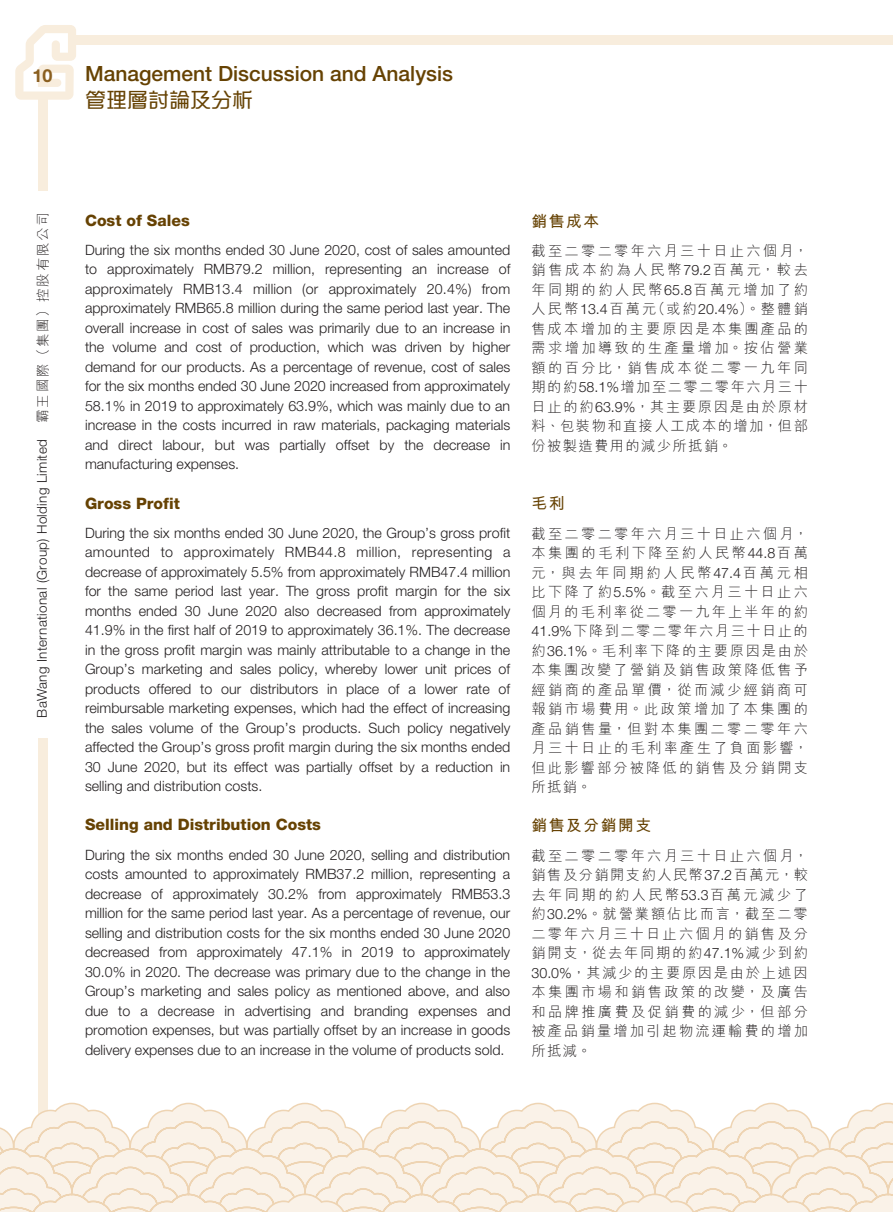
<style>
.page{position:relative;width:893px;height:1212px;background:#fff}
.page>*{position:absolute;margin:0;border:0;box-sizing:border-box;transform-origin:0 0}
.t1{font:500 21px "Helvetica Neue LT Std";color:#664203}
.t2{font:500 21px "MJ Ngai HK";color:#664203}
.t3{font:700 18px "Helvetica Neue LT Std";color:#8a5f20}
.t4{font:800 15.75px "Helvetica Neue LT Std";color:#664203}
.t5{font:700 15.75px "M Hei HK";letter-spacing:.1em;color:#664203}
.t6{font:300 14.25px/19.5px "Helvetica Neue LT Std";color:#231f20;text-align:justify}
.t7{font:300 14.25px/19.5px "M Hei HK";letter-spacing:.15em;color:#231f20;text-align:justify}
.t8{font:300 13.5px "Helvetica Neue LT Std";letter-spacing:.025em;color:#231f20}
.s1{font-family:"M Hei HK"}
.s2{font-family:"Helvetica Neue LT Std"}
</style>
<div class="page">
<div style="left:38px;top:93px;width:9px;height:98px;background:#f8eddd"></div>
<div style="left:38px;top:738px;width:9px;height:408px;background:#f8eddd"></div>
<svg style="left:15px;top:25px;width:61px;height:75px"></svg>
<div style="left:76px;top:35px;width:817px;height:9px;background:#f8eddd"></div>
<svg style="left:0;top:1102px;width:770px;height:110px;background:#f9f0e4"></svg>
<svg style="left:245px;top:1193px;width:469px;height:19px;background:#f8eddf"></svg>
<svg style="left:770px;top:1102px;width:123px;height:110px;background:#f9efe4"></svg>
<p class="t3" style="left:33px;top:64px;width:22px">10</p>
<h1 class="t1" style="left:85px;top:61px;width:370px">Management Discussion and Analysis</h1>
<h1 class="t2" style="left:85px;top:90px;width:169px">管理層討論及分析</h1>
<p class="t8" style="left:34px;top:718px;width:507px;rotate:-90deg">BaWang International (Group) Holding Limited <span class="s1">霸王國際（集團）控股有限公司</span></p>
<p class="t4" style="left:85px;top:211px;width:106px">Cost of Sales</p>
<p class="t6" style="left:85px;top:240px;width:427px">During the six months ended 30 June 2020, cost of sales amounted to approximately RMB79.2 million, representing an increase of approximately RMB13.4 million (or approximately 20.4%) from approximately RMB65.8 million during the same period last year. The overall increase in cost of sales was primarily due to an increase in the volume and cost of production, which was driven by higher demand for our products. As a percentage of revenue, cost of sales for the six months ended 30 June 2020 increased from approximately 58.1% in 2019 to approximately 63.9%, which was mainly due to an increase in the costs incurred in raw materials, packaging materials and direct labour, but was partially offset by the decrease in manufacturing expenses.</p>
<p class="t4" style="left:85px;top:493px;width:96px">Gross Profit</p>
<p class="t6" style="left:85px;top:523px;width:427px">During the six months ended 30 June 2020, the Group’s gross profit amounted to approximately RMB44.8 million, representing a decrease of approximately 5.5% from approximately RMB47.4 million for the same period last year. The gross profit margin for the six months ended 30 June 2020 also decreased from approximately 41.9% in the first half of 2019 to approximately 36.1%. The decrease in the gross profit margin was mainly attributable to a change in the Group’s marketing and sales policy, whereby lower unit prices of products offered to our distributors in place of a lower rate of reimbursable marketing expenses, which had the effect of increasing the sales volume of the Group’s products. Such policy negatively affected the Group’s gross profit margin during the six months ended 30 June 2020, but its effect was partially offset by a reduction in selling and distribution costs.</p>
<p class="t4" style="left:85px;top:815px;width:237px">Selling and Distribution Costs</p>
<p class="t6" style="left:85px;top:844px;width:427px">During the six months ended 30 June 2020, selling and distribution costs amounted to approximately RMB37.2 million, representing a decrease of approximately 30.2% from approximately RMB53.3 million for the same period last year. As a percentage of revenue, our selling and distribution costs for the six months ended 30 June 2020 decreased from approximately 47.1% in 2019 to approximately 30.0% in 2020. The decrease was primary due to the change in the Group’s marketing and sales policy as mentioned above, and also due to a decrease in advertising and branding expenses and promotion expenses, but was partially offset by an increase in goods delivery expenses due to an increase in the volume of products sold.</p>
<p class="t5" style="left:531px;top:209px;width:69px">銷售成本</p>
<p class="t7" style="left:531px;top:241px;width:278px">截至二零二零年六月三十日止六個月，銷售成本約為人民幣<span class="s2">79.2</span>百萬元，較去年同期的約人民幣<span class="s2">65.8</span>百萬元增加了約人民幣<span class="s2">13.4</span>百萬元（或約<span class="s2">20.4%</span>）。整體銷售成本增加的主要原因是本集團產品的需求增加導致的生產量增加。按佔營業額的百分比，銷售成本從二零一九年同期的約<span class="s2">58.1%</span>增加至二零二零年六月三十日止的約<span class="s2">63.9%</span>，其主要原因是由於原材料、包裝物和直接人工成本的增加，但部份被製造費用的減少所抵銷。</p>
<p class="t5" style="left:531px;top:492px;width:35px">毛利</p>
<p class="t7" style="left:531px;top:523px;width:278px">截至二零二零年六月三十日止六個月，本集團的毛利下降至約人民幣<span class="s2">44.8</span>百萬元，與去年同期約人民幣<span class="s2">47.4</span>百萬元相比下降了約<span class="s2">5.5%</span>。截至六月三十日止六個月的毛利率從二零一九年上半年的約<span class="s2">41.9%</span>下降到二零二零年六月三十日止的約<span class="s2">36.1%</span>。毛利率下降的主要原因是由於本集團改變了營銷及銷售政策降低售予經銷商的產品單價，從而減少經銷商可報銷市場費用。此政策增加了本集團的產品銷售量，但對本集團二零二零年六月三十日止的毛利率產生了負面影響，但此影響部分被降低的銷售及分銷開支所抵銷。</p>
<p class="t5" style="left:531px;top:814px;width:121px">銷售及分銷開支</p>
<p class="t7" style="left:531px;top:845px;width:278px">截至二零二零年六月三十日止六個月，銷售及分銷開支約人民幣<span class="s2">37.2</span>百萬元，較去年同期的約人民幣<span class="s2">53.3</span>百萬元減少了約<span class="s2">30.2%</span>。就營業額佔比而言，截至二零二零年六月三十日止六個月的銷售及分銷開支，從去年同期的約<span class="s2">47.1%</span>減少到約<span class="s2">30.0%</span>，其減少的主要原因是由於上述因本集團市場和銷售政策的改變，及廣告和品牌推廣費及促銷費的減少，但部分被產品銷量增加引起物流運輸費的增加所抵減。</p>
</div>
